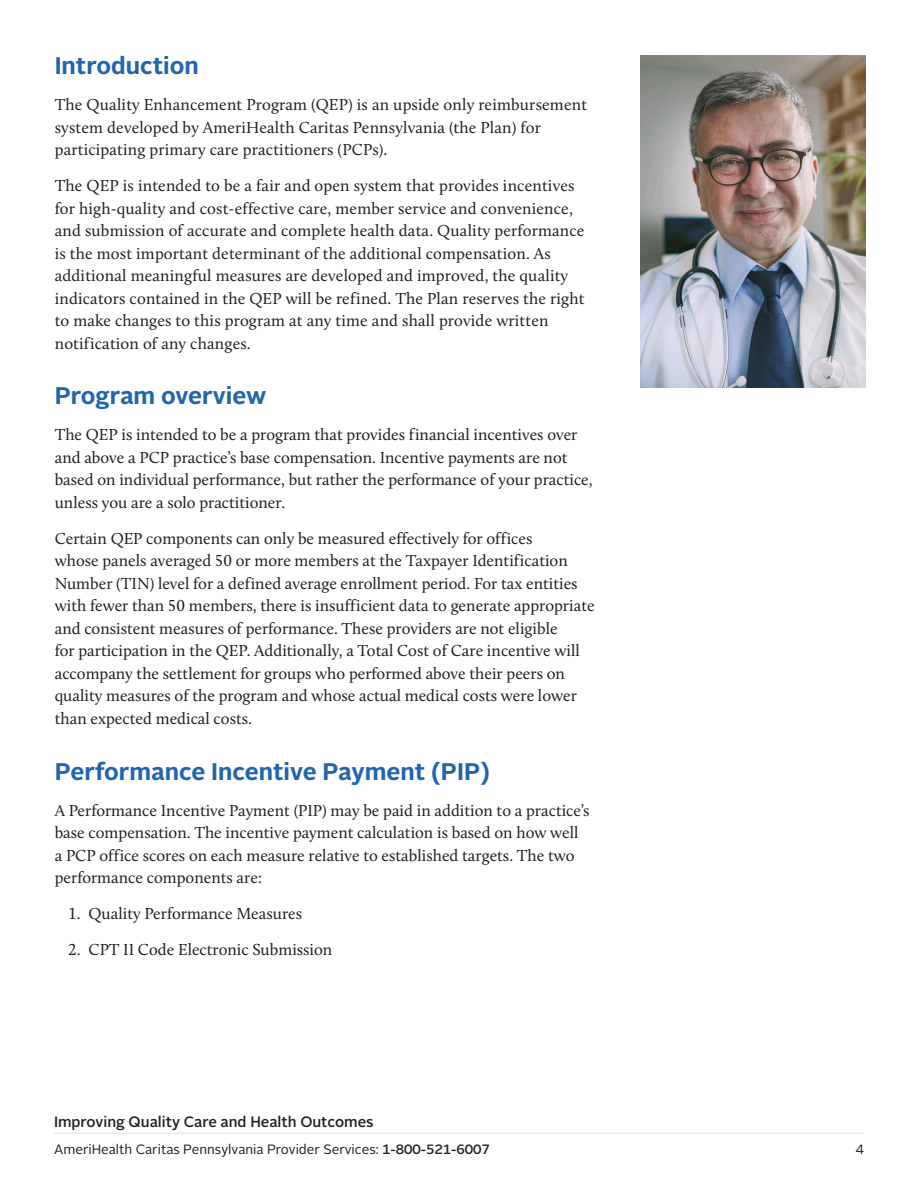
<style>
.page{position:relative;width:918px;height:1188px;background:#fff}
.page>*{position:absolute;margin:0;border:0;box-sizing:border-box;transform-origin:0 0}
.Headline{font:700 24px "Alright Sans";color:#2065ae}
.Body_Copy{font:16.5px/22.5px "Calluna";color:#231f20}
.t1{font:500 15px "Alright Sans";color:#231f20}
.t2{font:13.5px "Alright Sans";color:#231f20}
.s1{font-weight:500}
</style>
<div class="page">
<hr style="left:54px;top:1133px;width:810px;height:1px;background:#e1e2e4">
<img style="left:641px;top:56px;width:225px;height:332px">
<p class="Headline" style="left:55px;top:49px;width:146px">Introduction</p>
<p class="Body_Copy" style="left:55px;top:93px;width:534px">The Quality Enhancement Program (QEP) is an upside only reimbursement system developed by AmeriHealth Caritas Pennsylvania (the Plan) for participating primary care practitioners (PCPs).</p>
<p class="Body_Copy" style="left:55px;top:174px;width:531px">The QEP is intended to be a fair and open system that provides incentives for high-quality and cost-effective care, member service and convenience, and submission of accurate and complete health data. Quality performance is the most important determinant of the additional compensation. As additional meaningful measures are developed and improved, the quality indicators contained in the QEP will be refined. The Plan reserves the right to make changes to this program at any time and shall provide written notification of any changes.</p>
<p class="Headline" style="left:55px;top:379px;width:213px">Program overview</p>
<p class="Body_Copy" style="left:55px;top:423px;width:539px">The QEP is intended to be a program that provides financial incentives over and above a PCP practice’s base compensation. Incentive payments are not based on individual performance, but rather the performance of your practice, unless you are a solo practitioner.</p>
<p class="Body_Copy" style="left:55px;top:527px;width:541px">Certain QEP components can only be measured effectively for offices<br>whose panels averaged 50 or more members at the Taxpayer Identification Number (TIN) level for a defined average enrollment period. For tax entities with fewer than 50 members, there is insufficient data to generate appropriate and consistent measures of performance. These providers are not eligible<br>for participation in the QEP. Additionally, a Total Cost of Care incentive will accompany the settlement for groups who performed above their peers on quality measures of the program and whose actual medical costs were lower than expected medical costs.</p>
<p class="Headline" style="left:55px;top:754px;width:437px">Performance Incentive Payment (PIP)</p>
<p class="Body_Copy" style="left:55px;top:799px;width:536px">A Performance Incentive Payment (PIP) may be paid in addition to a practice’s base compensation. The incentive payment calculation is based on how well a PCP office scores on each measure relative to established targets. The two performance components are:</p>
<p class="Body_Copy" style="left:68px;top:902px;width:235px">1. Quality Performance Measures</p>
<p class="Body_Copy" style="left:68px;top:938px;width:266px">2. CPT II Code Electronic Submission</p>
<p class="t1" style="left:54px;top:1112px;width:321px">Improving Quality Care and Health Outcomes</p>
<p class="t2" style="left:54px;top:1140px;width:437px">AmeriHealth Caritas Pennsylvania Provider Services: <span class="s1">1-800-521-6007</span></p>
<p class="t2" style="left:856px;top:1140px;width:10px">4</p>
</div>
